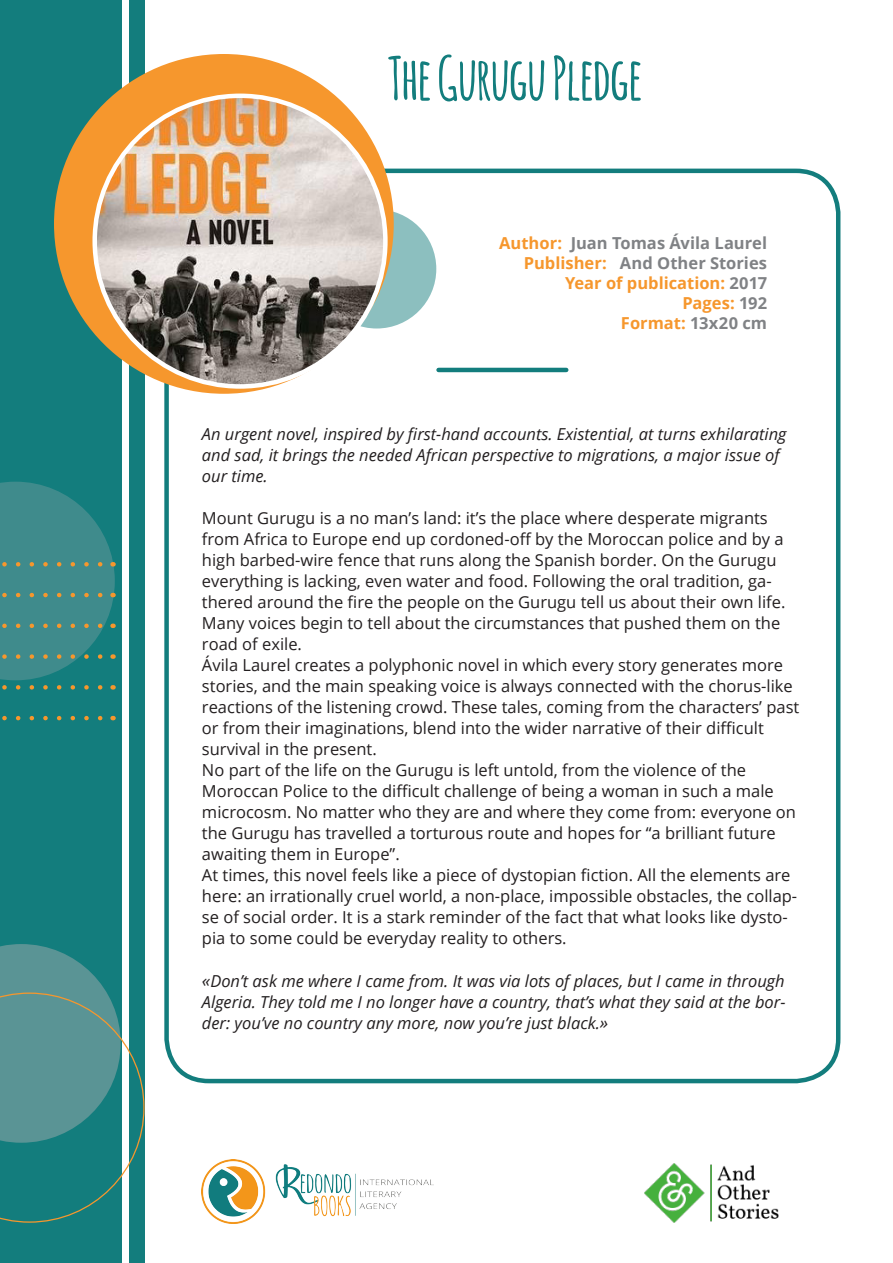
<style>
.page{position:relative;width:893px;height:1263px;background:#fff}
.page>*{position:absolute;margin:0;border:0;box-sizing:border-box;transform-origin:0 0}
.t1{font:700 58.5px "Amatic";color:#137d7d}
.t2{font:16.5px/21px "Open Sans";color:#231f20}
.t3{font:italic 16.5px/21px "Open Sans";color:#231f20}
.t4{font:700 16.5px/19.8px "Open Sans";color:#808285;text-align:right}
.t5{font:700 16.5px "Open Sans";color:#f6972d}
.s1{color:#f6972d}
.s2{color:#808285}
.s3{font-size:18px}
</style>
<div class="page">
<div style="left:0;top:0;width:121px;height:1263px;background:#137d7d"></div>
<div style="left:317px;top:209px;width:119px;height:119px;background:#8cbfbf;border-radius:50%"></div>
<div style="left:164px;top:169px;width:676px;height:914px;border:4px solid #137d7d;border-radius:43px"></div>
<div style="left:129px;top:0;width:16px;height:1263px;background:#137d7d"></div>
<div style="left:54px;top:54px;width:340px;height:340px;background:#f6972d;border-radius:50%"></div>
<img style="left:95px;top:96px;width:290px;height:290px;border-radius:145px">
<svg style="left:0;top:482px;width:115px;height:208px"></svg>
<svg style="left:2px;top:716px;width:101px;height:4px"></svg>
<svg style="left:0;top:944px;width:145px;height:279px"></svg>
<hr style="left:439px;top:368px;width:127px;height:4px;background:#137d7d">
<img style="left:202px;top:1160px;width:231px;height:63px">
<img style="left:645px;top:1163px;width:133px;height:60px">
<p class="t1" style="left:388px;top:37px;width:256px">The Gurugu Pledge</p>
<p class="t4" style="left:499px;top:233px;width:269px"><span class="s1">Author:</span> Juan Tomas Ávila Laurel<br><span class="s1">Publisher:</span> And Other Stories</p>
<p class="t5" style="left:565px;top:271px;width:204px">Year of publication: <span class="s2">2017</span></p>
<p class="t5" style="left:682px;top:291px;width:86px">Pages: <span class="s2">192</span></p>
<p class="t5" style="left:621px;top:311px;width:148px">Format: <span class="s2">13x20 cm</span></p>
<p class="t3" style="left:202px;top:423px;width:586px">An urgent novel, inspired by first-hand accounts. Existential, at turns exhilarating and sad, it brings the needed African perspective to migrations, a major issue of our time.</p>
<p class="t2" style="left:202px;top:507px;width:585px">Mount Gurugu is a no man’s land: it’s the place where desperate migrants from Africa to Europe end up cordoned-off by the Moroccan police and by a high barbed-wire fence that runs along the Spanish border. On the Gurugu everything is lacking, even water and food. Following the oral tradition, ga&shy;thered around the fire the people on the Gurugu tell us about their own life.<br>Many voices begin to tell about the circumstances that pushed them on the road of exile.</p>
<p class="t2" style="left:202px;top:654px;width:599px">Ávila Laurel creates a polyphonic novel in which every story generates more stories, and the main speaking voice is always connected with the chorus-like reactions of the listening crowd. These tales, coming from the characters’ past or from their imaginations, blend into the wider narrative of their difficult survival in the present.</p>
<p class="t2" style="left:202px;top:759px;width:596px">No part of the life on the Gurugu is left untold, from the violence of the Moroccan Police to the difficult challenge of being a woman in such a male microcosm. No matter who they are and where they come from: everyone on the Gurugu has travelled a torturous route and hopes for “a brilliant future awaiting them in Europe”.</p>
<p class="t2" style="left:202px;top:864px;width:597px">At times, this novel feels like a piece of dystopian fiction. All the elements are here: an irrationally cruel world, a non-place, impossible obstacles, the collap&shy;se of social order. It is a stark reminder of the fact that what looks like dysto&shy;pia to some could be everyday reality to others.</p>
<p class="t3" style="left:202px;top:969px;width:585px;text-align:justify"><span class="s3">«</span>Don’t ask me where I came from. It was via lots of places, but I came in through Algeria. They told me I no longer have a country, that’s what they said at the bor&shy;der: you’ve no country any more, now you’re just black.<span class="s3">»</span></p>
</div>
